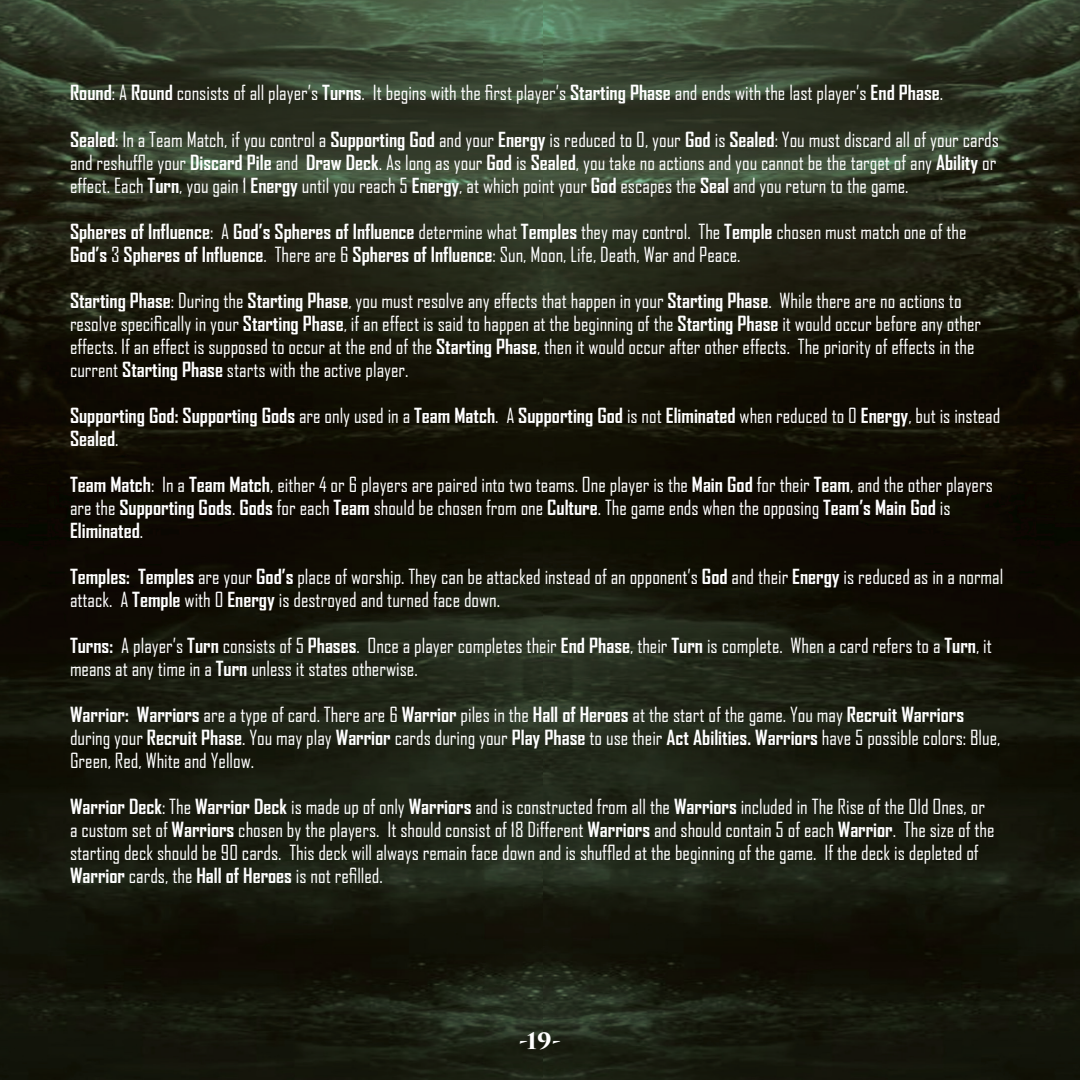
<style>
.page{position:relative;width:1080px;height:1080px;background:#fff}
.page>*{position:absolute;margin:0;border:0;box-sizing:border-box;transform-origin:0 0}
.t1{font:700 22px "Trajan Pro 3";color:#fff}
.t2{font:20px/23px "Agency FB";color:#fff}
.t3{font:700 20px/23px "Agency FB";color:#fff}
.s1{font-weight:700}
.s2{font-weight:400}
</style>
<div class="page">
<img style="left:0;top:0;width:544px;height:1080px">
<img style="left:544px;top:0;width:536px;height:1080px">
<p class="t2" style="left:70px;top:80px;width:875px"><span class="s1">Round</span>: A <span class="s1">Round</span> consists of all player’s <span class="s1">Turns</span>. It begins with the first player’s <span class="s1">Starting Phase</span> and ends with the last player’s <span class="s1">End Phase</span>.</p>
<p class="t2" style="left:70px;top:127px;width:931px"><span class="s1">Sealed</span>: In a Team Match, if you control a <span class="s1">Supporting God</span> and your <span class="s1">Energy</span> is reduced to 0, your <span class="s1">God</span> is <span class="s1">Sealed</span>: You must discard all of your cards and reshuffle your <span class="s1">Discard Pile</span> and <span class="s1">Draw Deck</span>. As long as your <span class="s1">God</span> is <span class="s1">Sealed</span>, you take no actions and you cannot be the target of any <span class="s1">Ability</span> or effect. Each <span class="s1">Turn</span>, you gain 1 <span class="s1">Energy</span> until you reach 5 <span class="s1">Energy</span>, at which point your <span class="s1">God</span> escapes the <span class="s1">Seal</span> and you return to the game.</p>
<p class="t2" style="left:70px;top:219px;width:898px"><span class="s1">Spheres of Influence</span>: A <span class="s1">God’s Spheres of Influence</span> determine what <span class="s1">Temples</span> they may control. The <span class="s1">Temple</span> chosen must match one of the<br><span class="s1">God’s</span> 3 <span class="s1">Spheres of Influence</span>. There are 6 <span class="s1">Spheres of Influence</span>: Sun, Moon, Life, Death, War and Peace.</p>
<p class="t2" style="left:70px;top:288px;width:913px"><span class="s1">Starting Phase</span>: During the <span class="s1">Starting Phase</span>, you must resolve any effects that happen in your <span class="s1">Starting Phase</span>. While there are no actions to resolve specifically in your <span class="s1">Starting Phase</span>, if an effect is said to happen at the beginning of the <span class="s1">Starting Phase</span> it would occur before any other effects. If an effect is supposed to occur at the end of the <span class="s1">Starting Phase</span>, then it would occur after other effects. The priority of effects in the current <span class="s1">Starting Phase</span> starts with the active player.</p>
<p class="t3" style="left:70px;top:404px;width:932px">Supporting God: Supporting Gods <span class="s2">are only used in a</span> Team Match<span class="s2">. A</span> Supporting God <span class="s2">is not</span> Eliminated <span class="s2">when reduced to 0</span> Energy<span class="s2">, but is instead<br></span>Sealed<span class="s2">.</span></p>
<p class="t2" style="left:70px;top:472px;width:924px"><span class="s1">Team Match</span>: In a <span class="s1">Team Match</span>, either 4 or 6 players are paired into two teams. One player is the <span class="s1">Main God</span> for their <span class="s1">Team</span>, and the other players are the <span class="s1">Supporting Gods</span>. <span class="s1">Gods</span> for each <span class="s1">Team</span> should be chosen from one <span class="s1">Culture</span>. The game ends when the opposing <span class="s1">Team’s Main God</span> is<br><span class="s1">Eliminated</span>.</p>
<p class="t2" style="left:70px;top:564px;width:935px"><span class="s1">Temples: Temples</span> are your <span class="s1">God’s</span> place of worship. They can be attacked instead of an opponent’s <span class="s1">God</span> and their <span class="s1">Energy</span> is reduced as in a normal attack. A <span class="s1">Temple</span> with 0 <span class="s1">Energy</span> is destroyed and turned face down.</p>
<p class="t2" style="left:70px;top:633px;width:923px"><span class="s1">Turns:</span> A player’s <span class="s1">Turn</span> consists of 5 <span class="s1">Phases</span>. Once a player completes their <span class="s1">End Phase</span>, their <span class="s1">Turn</span> is complete. When a card refers to a <span class="s1">Turn</span>, it means at any time in a <span class="s1">Turn</span> unless it states otherwise.</p>
<p class="t2" style="left:70px;top:702px;width:932px"><span class="s1">Warrior: Warriors</span> are a type of card. There are 6 <span class="s1">Warrior</span> piles in the <span class="s1">Hall of Heroes</span> at the start of the game. You may <span class="s1">Recruit Warriors </span>during your <span class="s1">Recruit Phase</span>. You may play <span class="s1">Warrior</span> cards during your <span class="s1">Play Phase</span> to use their <span class="s1">Act Abilities. Warriors</span> have 5 possible colors: Blue,<br>Green, Red, White and Yellow.</p>
<p class="t2" style="left:70px;top:794px;width:926px"><span class="s1">Warrior Deck</span>: The <span class="s1">Warrior Deck</span> is made up of only <span class="s1">Warriors</span> and is constructed from all the <span class="s1">Warriors</span> included in The Rise of the Old Ones, or a custom set of <span class="s1">Warriors</span> chosen by the players. It should consist of 18 Different <span class="s1">Warriors</span> and should contain 5 of each <span class="s1">Warrior</span>. The size of the starting deck should be 90 cards. This deck will always remain face down and is shuffled at the beginning of the game. If the deck is depleted of <span class="s1">Warrior</span> cards, the <span class="s1">Hall of Heroes</span> is not refilled.</p>
<p class="t1" style="left:519px;top:1025px;width:43px">-19-</p>
</div>
